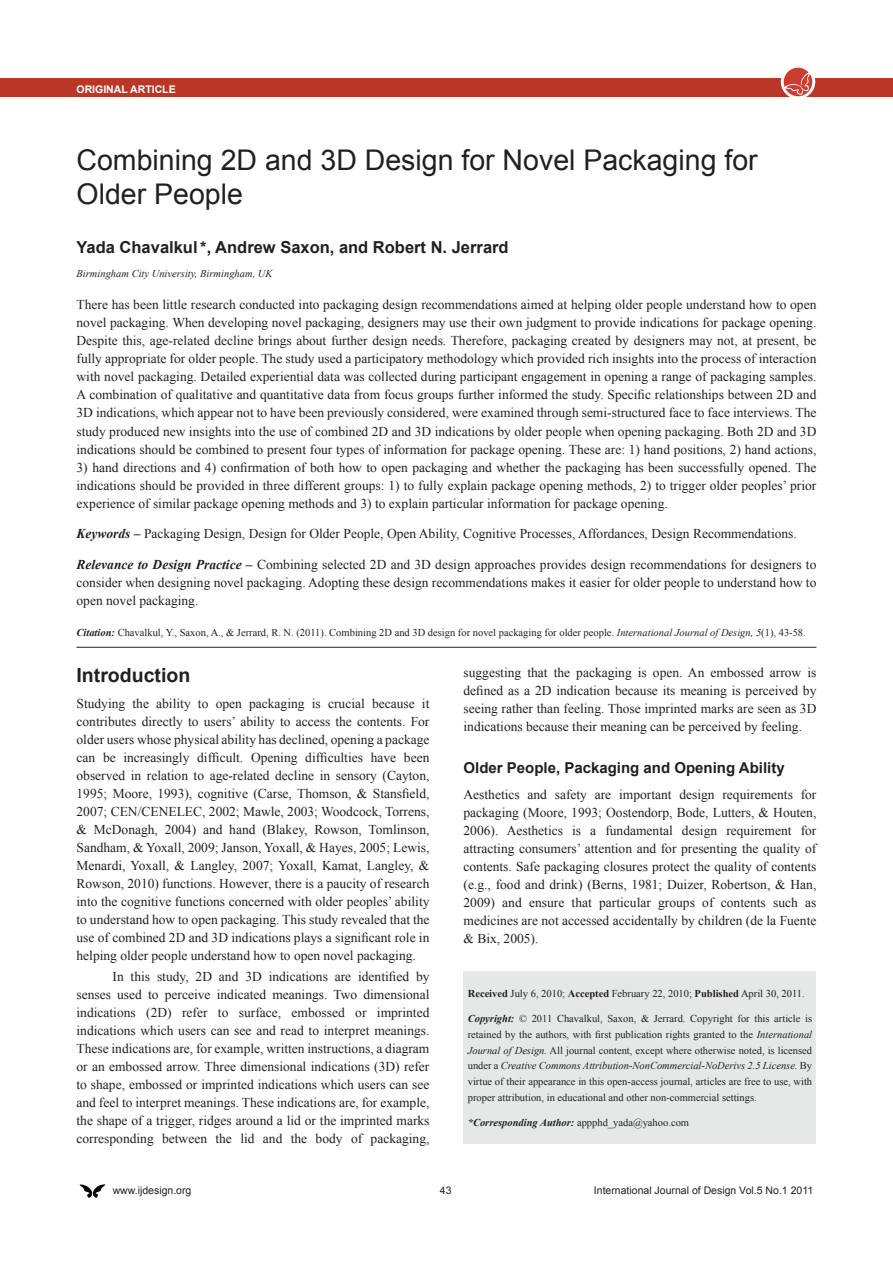
<style>
.page{position:relative;width:893px;height:1263px;background:#fff}
.page>*{position:absolute;margin:0;border:0;box-sizing:border-box;transform-origin:0 0}
.Article_Title{font:28.5px/34.2px "Arial";color:#231f20}
.Section_Title{font:700 19.5px "Arial";color:#231f20}
.AuthorNames{font:700 16.5px "Arial";color:#231f20}
.sub_Section_Title{font:700 15px "Arial";color:#231f20}
.Abstract{font:13.5px/18px "Times New Roman";color:#231f20;text-align:justify}
.first_Paragraph{font:13.5px/18px "Times New Roman";color:#231f20;text-align:justify}
.Paragraph{font:13.5px/18px "Times New Roman";color:#231f20;text-align:justify}
.Article_Notes{font:10.5px/15.9px "Times New Roman";color:#231f20;text-align:justify}
.Article_Citation{font:10.5px "Times New Roman";color:#231f20}
.PageNumber___IJDesig{font:10.5px "Arial";color:#231f20}
.Article_Notes-2{font:italic 700 10.5px "Times New Roman";color:#231f20}
.Affiliation{font:italic 10.5px "Times New Roman";color:#231f20}
.Article_Category{font:700 10.5px "Arial";color:#fff}
.s1{font-weight:700;font-style:italic}
.s2{font-style:italic}
.s3{font-weight:700}
.s4{font-weight:400;font-style:normal}
</style>
<div class="page">
<svg style="left:80px;top:1184px;width:25px;height:14px"></svg>
<div style="left:0;top:78px;width:893px;height:19px;background:#ba3626"></div>
<svg style="left:781px;top:64px;width:34px;height:35px"></svg>
<div style="left:784px;top:68px;width:28px;height:28px;background:#ce3c31;border-radius:50%"></div>
<svg style="left:784px;top:72px;width:26px;height:23px"></svg>
<div style="left:463px;top:972px;width:353px;height:172px;background:#e5e8e7"></div>
<hr style="left:77px;top:647px;width:739px;height:1px;background:#231f20">
<p class="Article_Category" style="left:77px;top:82px;width:101px">ORIGINAL ARTICLE</p>
<p class="Article_Title" style="left:77px;top:143px;width:683px">Combining 2D and 3D Design for Novel Packaging for<br>Older People</p>
<p class="AuthorNames" style="left:77px;top:237px;width:434px">Yada Chavalkul *, Andrew Saxon, and Robert N. Jerrard</p>
<p class="Affiliation" style="left:77px;top:266px;width:197px">Birmingham City University, Birmingham, UK</p>
<p class="Abstract" style="left:77px;top:296px;width:741px">There has been little research conducted into packaging design recommendations aimed at helping older people understand how to open novel packaging. When developing novel packaging, designers may use their own judgment to provide indications for package opening.<br>Despite this, age-related decline brings about further design needs. Therefore, packaging created by designers may not, at present, be fully appropriate for older people. The study used a participatory methodology which provided rich insights into the process of interaction with novel packaging. Detailed experiential data was collected during participant engagement in opening a range of packaging samples.<br>A combination of qualitative and quantitative data from focus groups further informed the study. Specific relationships between 2D and 3D indications, which appear not to have been previously considered, were examined through semi-structured face to face interviews. The study produced new insights into the use of combined 2D and 3D indications by older people when opening packaging. Both 2D and 3D indications should be combined to present four types of information for package opening. These are: 1) hand positions, 2) hand actions,</p>
<p class="Abstract" style="left:77px;top:458px;width:741px">3) hand directions and 4) confirmation of both how to open packaging and whether the packaging has been successfully opened. The indications should be provided in three different groups: 1) to fully explain package opening methods, 2) to trigger older peoples’ prior experience of similar package opening methods and 3) to explain particular information for package opening.</p>
<p class="Abstract" style="left:77px;top:524px;width:722px"><span class="s1">Keywords –</span> Packaging Design, Design for Older People, Open Ability, Cognitive Processes, Affordances, Design Recommendations.</p>
<p class="Abstract" style="left:77px;top:555px;width:741px"><span class="s1">Relevance to Design Practice –</span> Combining selected 2D and 3D design approaches provides design recommendations for designers to consider when designing novel packaging. Adopting these design recommendations makes it easier for older people to understand how to open novel packaging.</p>
<p class="Article_Citation" style="left:77px;top:625px;width:731px"><span class="s1">Citation:</span> Chavalkul, Y., Saxon, A., &amp; Jerrard, R. N. (2011). Combining 2D and 3D design for novel packaging for older people. <span class="s2">International Journal of Design, 5</span>(1), 43-58.</p>
<p class="Section_Title" style="left:77px;top:662px;width:115px">Introduction</p>
<p class="first_Paragraph" style="left:77px;top:695px;width:354px">Studying the ability to open packaging is crucial because it contributes directly to users’ ability to access the contents. For older users whose physical ability has declined, opening a package can be increasingly difficult. Opening difficulties have been observed in relation to age-related decline in sensory (Cayton, 1995; Moore, 1993), cognitive (Carse, Thomson, &amp; Stansfield, 2007; CEN/CENELEC, 2002; Mawle, 2003; Woodcock, Torrens, &amp; McDonagh, 2004) and hand (Blakey, Rowson, Tomlinson, Sandham, &amp; Yoxall, 2009; Janson, Yoxall, &amp; Hayes, 2005; Lewis, Menardi, Yoxall, &amp; Langley, 2007; Yoxall, Kamat, Langley, &amp; Rowson, 2010) functions. However, there is a paucity of research into the cognitive functions concerned with older peoples’ ability to understand how to open packaging. This study revealed that the use of combined 2D and 3D indications plays a significant role in helping older people understand how to open novel packaging.</p>
<p class="Paragraph" style="left:77px;top:967px;width:354px;text-indent:36px">In this study, 2D and 3D indications are identified by senses used to perceive indicated meanings. Two dimensional indications (2D) refer to surface, embossed or imprinted indications which users can see and read to interpret meanings.<br>These indications are, for example, written instructions, a diagram or an embossed arrow. Three dimensional indications (3D) refer to shape, embossed or imprinted indications which users can see and feel to interpret meanings. These indications are, for example, the shape of a trigger, ridges around a lid or the imprinted marks corresponding between the lid and the body of packaging,</p>
<p class="Paragraph" style="left:463px;top:663px;width:354px">suggesting that the packaging is open. An embossed arrow is defined as a 2D indication because its meaning is perceived by seeing rather than feeling. Those imprinted marks are seen as 3D indications because their meaning can be perceived by feeling.</p>
<p class="sub_Section_Title" style="left:463px;top:758px;width:323px">Older People, Packaging and Opening Ability</p>
<p class="first_Paragraph" style="left:463px;top:786px;width:354px">Aesthetics and safety are important design requirements for packaging (Moore, 1993; Oostendorp, Bode, Lutters, &amp; Houten, 2006). Aesthetics is a fundamental design requirement for attracting consumers’ attention and for presenting the quality of contents. Safe packaging closures protect the quality of contents (e.g., food and drink) (Berns, 1981; Duizer, Robertson, &amp; Han, 2009) and ensure that particular groups of contents such as medicines are not accessed accidentally by children (de la Fuente &amp; Bix, 2005).</p>
<p class="Article_Notes" style="left:468px;top:986px;width:339px"><span class="s3">Received</span> July 6, 2010; <span class="s3">Accepted</span> February 22, 2010; <span class="s3">Published</span> April 30, 2011.</p>
<p class="Article_Notes" style="left:468px;top:1010px;width:346px"><span class="s1">Copyright:</span> © 2011 Chavalkul, Saxon, &amp; Jerrard. Copyright for this article is retained by the authors, with first publication rights granted to the <span class="s2">International Journal of Design.</span> All journal content, except where otherwise noted, is licensed under a <span class="s2">Creative Commons Attribution-NonCommercial-NoDerivs 2.5 License.</span> By virtue of their appearance in this open-access journal, articles are free to use, with proper attribution, in educational and other non-commercial settings.</p>
<p class="Article_Notes-2" style="left:468px;top:1115px;width:223px">*Corresponding Author: <span class="s4">appphd_yada@yahoo.com</span></p>
<p class="PageNumber___IJDesig" style="left:113px;top:1184px;width:80px">www.ijdesign.org</p>
<p class="PageNumber___IJDesig" style="left:440px;top:1184px;width:13px">43</p>
<p class="PageNumber___IJDesig" style="left:594px;top:1184px;width:221px">International Journal of Design Vol.5 No.1 2011</p>
</div>
